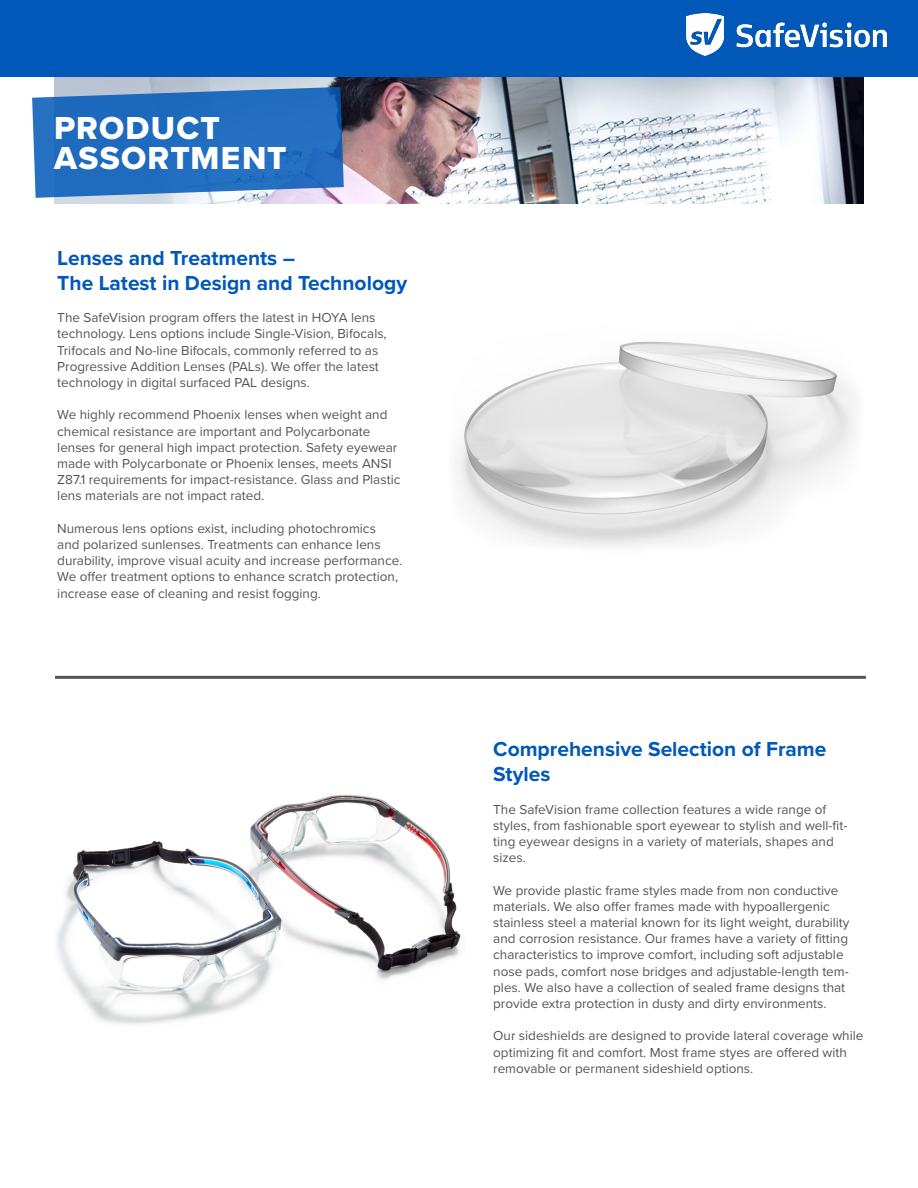
<style>
.page{position:relative;width:918px;height:1188px;background:#fff}
.page>*{position:absolute;margin:0;border:0;box-sizing:border-box;transform-origin:0 0}
.t1{font:33px "Proxima Nova Extrabld";letter-spacing:.035em;color:#fff}
.t2{font:700 21px/25.2px "Proxima Nova";color:#0058b8}
.t3{font:13.5px/16.2px "Proxima Nova";color:#54555a}
</style>
<div class="page">
<img style="left:56px;top:794px;width:405px;height:231px">
<img style="left:457px;top:341px;width:399px;height:206px">
<img style="left:54px;top:76px;width:810px;height:128px">
<div style="left:0;top:0;width:918px;height:76px;background:#0058b8"></div>
<svg style="left:32px;top:87px;width:312px;height:111px;background:#3679c3"></svg>
<img style="left:687px;top:14px;width:199px;height:41px">
<hr style="left:55px;top:676px;width:811px;height:3px;background:#54555a">
<p class="t1" style="left:54px;top:103px;width:168px">PRODUCT</p>
<p class="t1" style="left:54px;top:133px;width:234px">ASSORTMENT</p>
<p class="t2" style="left:57px;top:245px;width:239px">Lenses and Treatments –</p>
<p class="t2" style="left:57px;top:270px;width:351px">The Latest in Design and Technology</p>
<p class="t3" style="left:57px;top:309px;width:331px">The SafeVision program offers the latest in HOYA lens technology. Lens options include Single-Vision, Bifocals, Trifocals and No-line Bifocals, commonly referred to as Progressive Addition Lenses (PALs). We offer the latest technology in digital surfaced PAL designs.</p>
<p class="t3" style="left:57px;top:406px;width:345px">We highly recommend Phoenix lenses when weight and chemical resistance are important and Polycarbonate lenses for general high impact protection. Safety eyewear made with Polycarbonate or Phoenix lenses, meets ANSI Z87.1 requirements for impact-resistance. Glass and Plastic lens materials are not impact rated.</p>
<p class="t3" style="left:57px;top:520px;width:347px">Numerous lens options exist, including photochromics<br>and polarized sunlenses. Treatments can enhance lens durability, improve visual acuity and increase performance.<br>We offer treatment options to enhance scratch protection, increase ease of cleaning and resist fogging.</p>
<p class="t2" style="left:493px;top:736px;width:335px">Comprehensive Selection of Frame<br>Styles</p>
<p class="t3" style="left:493px;top:801px;width:356px">The SafeVision frame collection features a wide range of styles, from fashionable sport eyewear to stylish and well-fit&shy;ting eyewear designs in a variety of materials, shapes and sizes.</p>
<p class="t3" style="left:493px;top:882px;width:358px">We provide plastic frame styles made from non conductive materials. We also offer frames made with hypoallergenic stainless steel a material known for its light weight, durability and corrosion resistance. Our frames have a variety of fitting characteristics to improve comfort, including soft adjustable nose pads, comfort nose bridges and adjustable-length tem&shy;ples. We also have a collection of sealed frame designs that provide extra protection in dusty and dirty environments.</p>
<p class="t3" style="left:493px;top:1027px;width:372px">Our sideshields are designed to provide lateral coverage while optimizing fit and comfort. Most frame styes are offered with removable or permanent sideshield options.</p>
</div>
